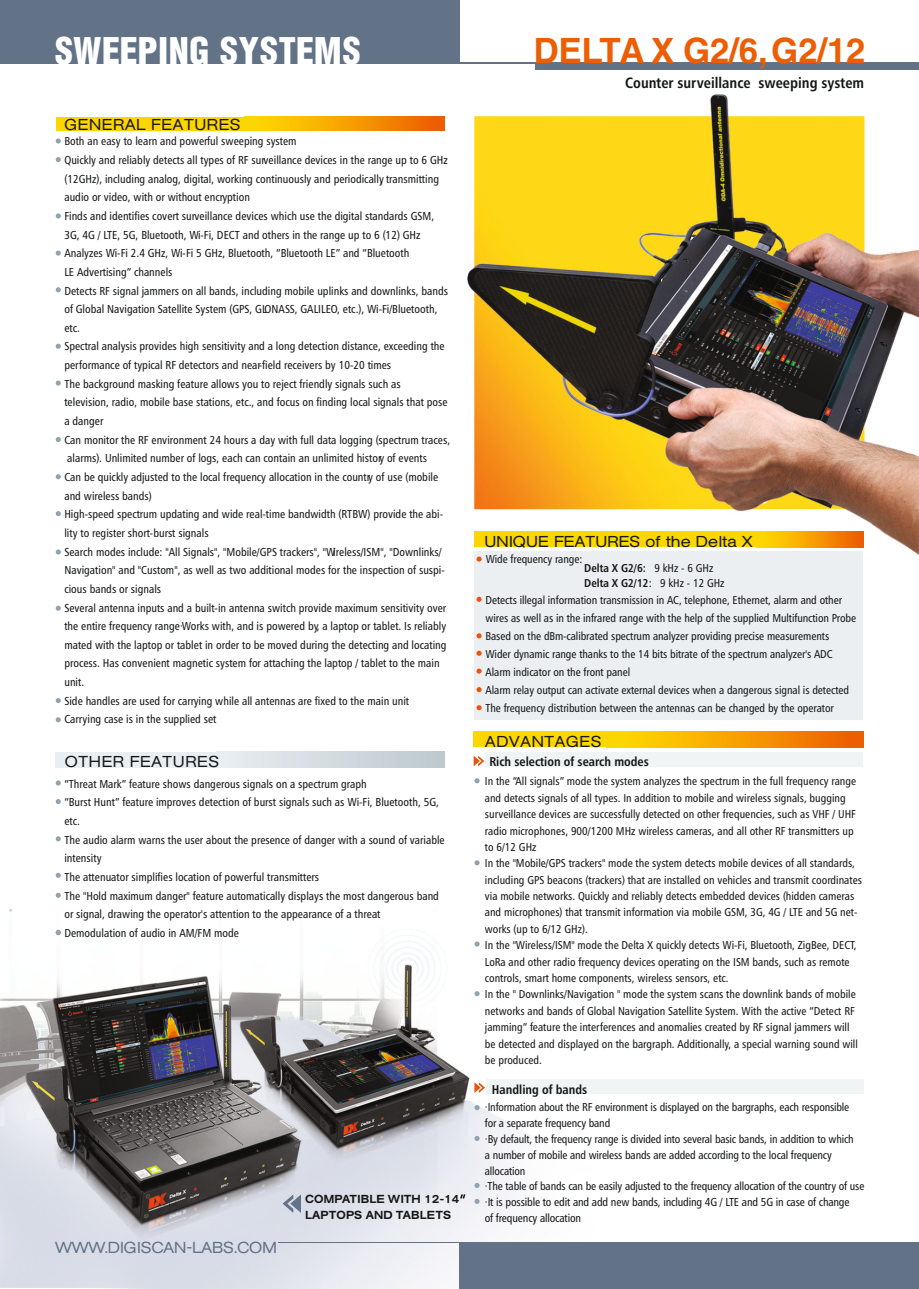
<style>
.page{position:relative;width:919px;height:1289px;background:#fff}
.page>*{position:absolute;margin:0;border:0;box-sizing:border-box;transform-origin:0 0}
.t1{font:37.5px "Helios Cond Black C";color:#fff}
.t2{font:700 34.5px "Helios C";letter-spacing:-.005em;color:#ed5e04}
.t3{font:15.75px "Agent Ext DB Normal";letter-spacing:.01em;color:#627287}
.t4{font:15.6px "Agent Ext DB Normal";letter-spacing:.055em;color:#151616}
.t5{font:15.6px "Agent Ext DB Normal";letter-spacing:.025em;color:#151616}
.t6{font:15px "Humanist 777 BT Bold Condensed B";color:#151616}
.t7{font:12.75px "Humanist 777 BT Bold Condensed B";color:#151616}
.t8{font:11.55px/18.6px "Humanist 777 BT Roman Condensed B";color:#151616}
.t9{font:11.55px/15.5px "Agent Ext Med DB Normal";letter-spacing:.03em;color:#151616;scale:.96 1}
.t10{font:11.4px/16.4px "Humanist 777 BT Roman Condensed B";color:#151616}
.t11{font:11.4px/15.1px "Humanist 777 BT Bold Condensed B";color:#151616}
.s1{font-family:"Humanist 777 BT Roman Condensed B"}
</style>
<div class="page">
<img style="left:0;top:909px;width:649px;height:379px">
<img style="left:467px;top:95px;width:451px;height:460px">
<svg style="left:56px;top:549px;width:5px;height:5px"></svg>
<svg style="left:56px;top:605px;width:5px;height:5px"></svg>
<svg style="left:56px;top:717px;width:5px;height:5px"></svg>
<svg style="left:56px;top:799px;width:5px;height:5px"></svg>
<svg style="left:56px;top:836px;width:5px;height:5px"></svg>
<svg style="left:56px;top:872px;width:5px;height:5px"></svg>
<svg style="left:56px;top:892px;width:5px;height:5px"></svg>
<svg style="left:56px;top:929px;width:5px;height:6px"></svg>
<svg style="left:56px;top:511px;width:5px;height:5px"></svg>
<svg style="left:56px;top:474px;width:5px;height:5px"></svg>
<svg style="left:56px;top:698px;width:5px;height:5px"></svg>
<svg style="left:56px;top:780px;width:5px;height:5px"></svg>
<svg style="left:56px;top:437px;width:5px;height:5px"></svg>
<svg style="left:56px;top:380px;width:5px;height:5px"></svg>
<svg style="left:56px;top:344px;width:5px;height:5px"></svg>
<svg style="left:56px;top:138px;width:5px;height:5px"></svg>
<svg style="left:56px;top:157px;width:5px;height:5px"></svg>
<svg style="left:56px;top:213px;width:5px;height:5px"></svg>
<svg style="left:56px;top:287px;width:5px;height:5px"></svg>
<svg style="left:56px;top:250px;width:5px;height:6px"></svg>
<div style="left:473px;top:731px;width:390px;height:16px;background:#fcd600"></div>
<div style="left:606px;top:731px;width:257px;height:16px;background:linear-gradient(to right,#ffe200,#ed5d02)"></div>
<div style="left:56px;top:752px;width:385px;height:15px;background:#e9eef2"></div>
<svg style="left:268px;top:752px;width:176px;height:15px"></svg>
<div style="left:56px;top:117px;width:388px;height:13px;background:#fcd600"></div>
<svg style="left:277px;top:117px;width:167px;height:13px;background:#f59500"></svg>
<div style="left:459px;top:1241px;width:459px;height:47px;background:#627287"></div>
<hr style="left:0;top:62px;width:918px;height:1px;background:#627287">
<div style="left:536px;top:63px;width:382px;height:6px;background:#627287"></div>
<div style="left:0;top:0;width:459px;height:63px;background:#627287"></div>
<hr style="left:279px;top:1241px;width:196px;height:1px;background:#627287">
<svg style="left:460px;top:1194px;width:5px;height:4px"></svg>
<div style="left:485px;top:752px;width:377px;height:15px;background:#f0f4f5"></div>
<svg style="left:474px;top:778px;width:5px;height:5px"></svg>
<svg style="left:474px;top:991px;width:5px;height:5px"></svg>
<svg style="left:474px;top:1104px;width:5px;height:6px"></svg>
<svg style="left:474px;top:1135px;width:5px;height:5px"></svg>
<svg style="left:474px;top:1182px;width:5px;height:5px"></svg>
<svg style="left:474px;top:1198px;width:5px;height:5px"></svg>
<svg style="left:474px;top:860px;width:5px;height:5px"></svg>
<svg style="left:474px;top:941px;width:5px;height:5px"></svg>
<svg style="left:473px;top:755px;width:11px;height:11px"></svg>
<div style="left:474px;top:550px;width:389px;height:169px;background:#eceff1"></div>
<div style="left:474px;top:531px;width:389px;height:16px;background:#fcd600"></div>
<div style="left:756px;top:531px;width:107px;height:16px;background:linear-gradient(to right,#ffe300,#ed5e02)"></div>
<svg style="left:476px;top:556px;width:5px;height:5px"></svg>
<svg style="left:476px;top:596px;width:5px;height:6px"></svg>
<svg style="left:476px;top:633px;width:5px;height:5px"></svg>
<svg style="left:476px;top:650px;width:5px;height:6px"></svg>
<svg style="left:476px;top:668px;width:5px;height:5px"></svg>
<svg style="left:476px;top:687px;width:5px;height:5px"></svg>
<svg style="left:476px;top:705px;width:5px;height:5px"></svg>
<div style="left:485px;top:1079px;width:378px;height:14px;background:#f0f4f5"></div>
<svg style="left:474px;top:1082px;width:11px;height:10px"></svg>
<svg style="left:282px;top:1194px;width:19px;height:18px"></svg>
<h1 class="t1" style="left:54px;top:33px;width:309px">SWEEPING SYSTEMS</h1>
<h2 class="t2" style="left:534px;top:36px;width:333px">DELTA X G2/6, G2/12</h2>
<h3 class="t4" style="left:65px;top:116px;width:177px">GENERAL FEATURES</h3>
<p class="t8" style="left:64px;top:133px;width:387px">Both an easy to learn and powerful sweeping system<br>Quickly and reliably detects all types of RF surveillance devices in the range up to 6 GHz (12GHz), including analog, digital, working continuously and periodically, transmitting audio or video, with or without encryption<br>Finds and identifies covert surveillance devices which use the digital standards GSM, 3G, 4G / LTE, 5G, Bluetooth, Wi-Fi, DECT and others in the range up to 6 (12) GHz Analyzes Wi-Fi 2.4 GHz, Wi-Fi 5 GHz, Bluetooth, “Bluetooth LE” and “Bluetooth<br>LE Advertising” channels<br>Detects RF signal jammers on all bands, including mobile uplinks and downlinks, bands of Global Navigation Satellite System (GPS, GLONASS, GALILEO, etc.), Wi-Fi/Bluetooth, etc.<br>Spectral analysis provides high sensitivity and a long detection distance, exceeding the performance of typical RF detectors and near-field receivers by 10-20 times<br>The background masking feature allows you to reject friendly signals such as<br>television, radio, mobile base stations, etc., and focus on finding local signals that pose a danger<br>Can monitor the RF environment 24 hours a day with full data logging (spectrum traces, alarms). Unlimited number of logs, each can contain an unlimited history of events<br>Can be quickly adjusted to the local frequency allocation in the country of use (mobile and wireless bands)<br>High-speed spectrum updating and wide real-time bandwidth (RTBW) provide the abi&shy;lity to register short-burst signals<br>Search modes include: "All Signals", "Mobile/GPS trackers", "Wireless/ISM", "Downlinks/ Navigation" and "Custom", as well as two additional modes for the inspection of suspi&shy;cious bands or signals<br>Several antenna inputs and a built-in antenna switch provide maximum sensitivity over the entire frequency range· Works with, and is powered by, a laptop or tablet. Is reliably mated with the laptop or tablet in order to be moved during the detecting and locating process. Has convenient magnetic system for attaching the laptop / tablet to the main unit.<br>Side handles are used for carrying while all antennas are fixed to the main unit<br>Carrying case is in the supplied set</p>
<h3 class="t4" style="left:65px;top:752px;width:155px">OTHER FEATURES</h3>
<p class="t8" style="left:64px;top:775px;width:382px">“Threat Mark” feature shows dangerous signals on a spectrum graph<br>“Burst Hunt” feature improves detection of burst signals such as Wi-Fi, Bluetooth, 5G, etc.<br>The audio alarm warns the user about the presence of danger with a sound of variable intensity<br>The attenuator simplifies location of powerful transmitters<br>The "Hold maximum danger" feature automatically displays the most dangerous band or signal, drawing the operator's attention to the appearance of a threat Demodulation of audio in AM/FM mode</p>
<h3 class="t3" style="left:56px;top:1238px;width:222px">WWW.DIGISCAN-LABS.COM</h3>
<p class="t9" style="left:305px;top:1191px;width:162px">COMPATIBLE WITH 12-14<br>LAPTOPS AND TABLETS</p>
<p class="t6" style="left:625px;top:76px;width:240px">Counter surveillance sweeping system</p>
<h3 class="t5" style="left:484px;top:532px;width:270px">UNIQUE FEATURES of the Delta X</h3>
<p class="t10" style="left:485px;top:552px;width:98px">Wide frequency range:</p>
<p class="t11" style="left:584px;top:561px;width:142px">Delta X G2/6: <span class="s1">9 kHz - 6 GHz<br></span>Delta X G2/12<span class="s1">: 9 kHz - 12 GHz</span></p>
<p class="t10" style="left:485px;top:592px;width:372px;line-height:18px">Detects illegal information transmission in AC, telephone, Ethernet, alarm and other wires as well as in the infrared range with the help of the supplied Multifunction Probe Based on the dBm-calibrated spectrum analyzer providing precise measurements Wider dynamic range thanks to the 14 bits bitrate of the spectrum analyzer's ADC Alarm indicator on the front panel<br>Alarm relay output can activate external devices when a dangerous signal is detected The frequency distribution between the antennas can be changed by the operator</p>
<h3 class="t4" style="left:485px;top:732px;width:117px">ADVANTAGES</h3>
<p class="t7" style="left:489px;top:756px;width:161px">Rich selection of search modes</p>
<p class="t10" style="left:485px;top:774px;width:378px">In the “All signals” mode the system analyzes the spectrum in the full frequency range and detects signals of all types. In addition to mobile and wireless signals, bugging surveillance devices are successfully detected on other frequencies, such as VHF / UHF radio microphones, 900/1200 MHz wireless cameras, and all other RF transmitters up to 6/12 GHz<br>In the "Mobile/GPS trackers" mode the system detects mobile devices of all standards, including GPS beacons (trackers) that are installed on vehicles and transmit coordinates via mobile networks. Quickly and reliably detects embedded devices (hidden cameras and microphones) that transmit information via mobile GSM, 3G, 4G / LTE and 5G net&shy;works (up to 6/12 GHz).<br>In the "Wireless/ISM" mode the Delta X quickly detects Wi-Fi, Bluetooth, ZigBee, DECT, LoRa and other radio frequency devices operating on the ISM bands, such as remote controls, smart home components, wireless sensors, etc.<br>In the " Downlinks/Navigation " mode the system scans the downlink bands of mobile networks and bands of Global Navigation Satellite System. With the active “Detect RF jamming” feature the interferences and anomalies created by RF signal jammers will be detected and displayed on the bargraph. Additionally, a special warning sound will be produced.</p>
<p class="t7" style="left:492px;top:1084px;width:97px">Handling of bands</p>
<p class="t10" style="left:485px;top:1099px;width:381px;line-height:15.9px">· Information about the RF environment is displayed on the bargraphs, each responsible<br>for a separate frequency band<br>· By default, the frequency range is divided into several basic bands, in addition to which<br>a number of mobile and wireless bands are added according to the local frequency allocation<br>· The table of bands can be easily adjusted to the frequency allocation of the country of use</p>
<p class="t8" style="left:485px;top:1195px;width:366px;line-height:15.9px">· It is possible to edit and add new bands, including 4G / LTE and 5G in case of change of frequency allocation</p>
</div>
